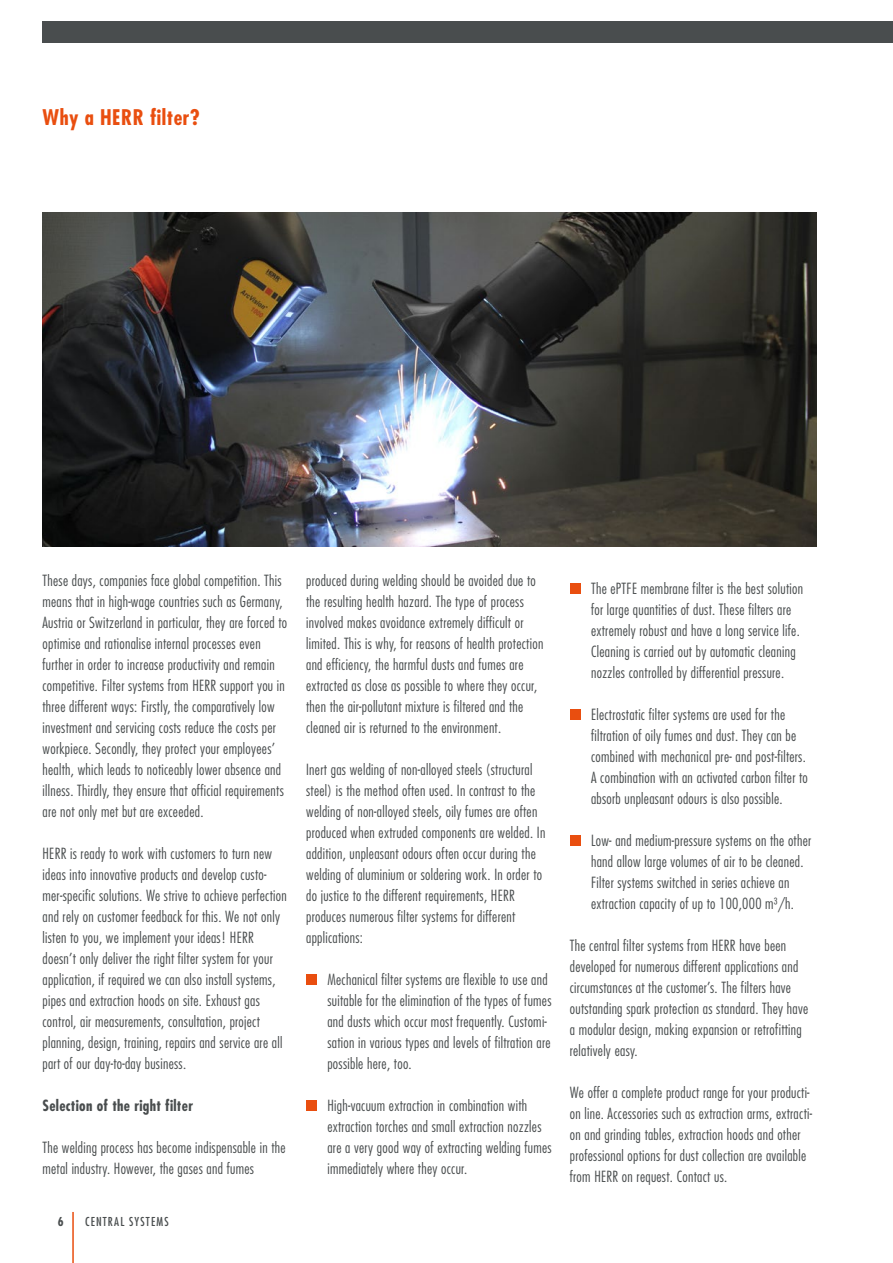
<style>
.page{position:relative;width:893px;height:1263px;background:#fff}
.page>*{position:absolute;margin:0;border:0;box-sizing:border-box;transform-origin:0 0}
.t1{font:700 condensed 21px "Futura";letter-spacing:.025em;color:#e94e0f}
.t2{font:300 condensed 15px/21px "Futura";letter-spacing:.02em;color:#494d4e}
.t3{font:700 condensed 15px "Futura";letter-spacing:.02em;color:#494d4e}
.t4{font:condensed 12px "Futura";letter-spacing:.1em;color:#494d4e}
.t5{font:700 condensed 12px "Futura";color:#494d4e}
</style>
<div class="page">
<div style="left:43px;top:21px;width:850px;height:22px;background:#494d4e"></div>
<hr style="left:72px;top:1212px;width:2px;height:51px;background:#e94e0f">
<img style="left:43px;top:213px;width:773px;height:334px">
<div style="left:306px;top:974px;width:11px;height:11px;background:#e94e0f"></div>
<div style="left:306px;top:1100px;width:11px;height:11px;background:#e94e0f"></div>
<div style="left:570px;top:583px;width:10px;height:11px;background:#e94e0f"></div>
<div style="left:570px;top:709px;width:10px;height:11px;background:#e94e0f"></div>
<div style="left:570px;top:835px;width:10px;height:11px;background:#e94e0f"></div>
<h1 class="t1" style="left:43px;top:103px;width:159px">Why a HERR filter?</h1>
<p class="t2" style="left:43px;top:570px;width:246px">These days, companies face global competition. This means that in high-wage countries such as Germany, Austria or Switzerland in particular, they are forced to optimise and rationalise internal processes even further in order to increase productivity and remain competitive. Filter systems from HERR support you in three different ways: Firstly, the comparatively low investment and servicing costs reduce the costs per workpiece. Secondly, they protect your employees’ health, which leads to noticeably lower absence and illness. Thirdly, they ensure that official requirements are not only met but are exceeded.</p>
<p class="t2" style="left:43px;top:843px;width:246px">HERR is ready to work with customers to turn new ideas into innovative products and develop custo&shy;mer-specific solutions. We strive to achieve perfection and rely on customer feedback for this. We not only listen to you, we implement your ideas! HERR doesn’t only deliver the right filter system for your application, if required we can also install systems, pipes and extraction hoods on site. Exhaust gas control, air measurements, consultation, project planning, design, training, repairs and service are all part of our day-to-day business.</p>
<p class="t3" style="left:43px;top:1096px;width:152px">Selection of the right filter</p>
<p class="t2" style="left:43px;top:1137px;width:245px">The welding process has become indispensable in the metal industry. However, the gases and fumes</p>
<p class="t5" style="left:58px;top:1213px;width:7px">6</p>
<p class="t4" style="left:85px;top:1214px;width:85px">CENTRAL SYSTEMS</p>
<p class="t2" style="left:306px;top:570px;width:239px">produced during welding should be avoided due to the resulting health hazard. The type of process involved makes avoidance extremely difficult or limited. This is why, for reasons of health protection and efficiency, the harmful dusts and fumes are extracted as close as possible to where they occur, then the air-pollutant mixture is filtered and the cleaned air is returned to the environment.</p>
<p class="t2" style="left:306px;top:759px;width:241px">Inert gas welding of non-alloyed steels (structural steel) is the method often used. In contrast to the welding of non-alloyed steels, oily fumes are often produced when extruded components are welded. In addition, unpleasant odours often occur during the welding of aluminium or soldering work. In order to do justice to the different requirements, HERR produces numerous filter systems for different applications:</p>
<p class="t2" style="left:327px;top:969px;width:226px">Mechanical filter systems are flexible to use and suitable for the elimination of the types of fumes and dusts which occur most frequently. Customi&shy;sation in various types and levels of filtration are possible here, too.</p>
<p class="t2" style="left:327px;top:1095px;width:226px">High-vacuum extraction in combination with extraction torches and small extraction nozzles are a very good way of extracting welding fumes immediately where they occur.</p>
<p class="t2" style="left:591px;top:578px;width:213px">The ePTFE membrane filter is the best solution for large quantities of dust. These filters are extremely robust and have a long service life.<br>Cleaning is carried out by automatic cleaning nozzles controlled by differential pressure.</p>
<p class="t2" style="left:591px;top:704px;width:218px">Electrostatic filter systems are used for the filtration of oily fumes and dust. They can be combined with mechanical pre- and post-filters.<br>A combination with an activated carbon filter to absorb unpleasant odours is also possible.</p>
<p class="t2" style="left:591px;top:830px;width:222px">Low- and medium-pressure systems on the other hand allow large volumes of air to be cleaned.<br>Filter systems switched in series achieve an extraction capacity of up to 100,000 m³/h.</p>
<p class="t2" style="left:570px;top:935px;width:240px">The central filter systems from HERR have been developed for numerous different applications and circumstances at the customer’s. The filters have outstanding spark protection as standard. They have a modular design, making expansion or retrofitting relatively easy.</p>
<p class="t2" style="left:570px;top:1082px;width:244px">We offer a complete product range for your producti&shy;on line. Accessories such as extraction arms, extracti&shy;on and grinding tables, extraction hoods and other professional options for dust collection are available from HERR on request. Contact us.</p>
</div>
